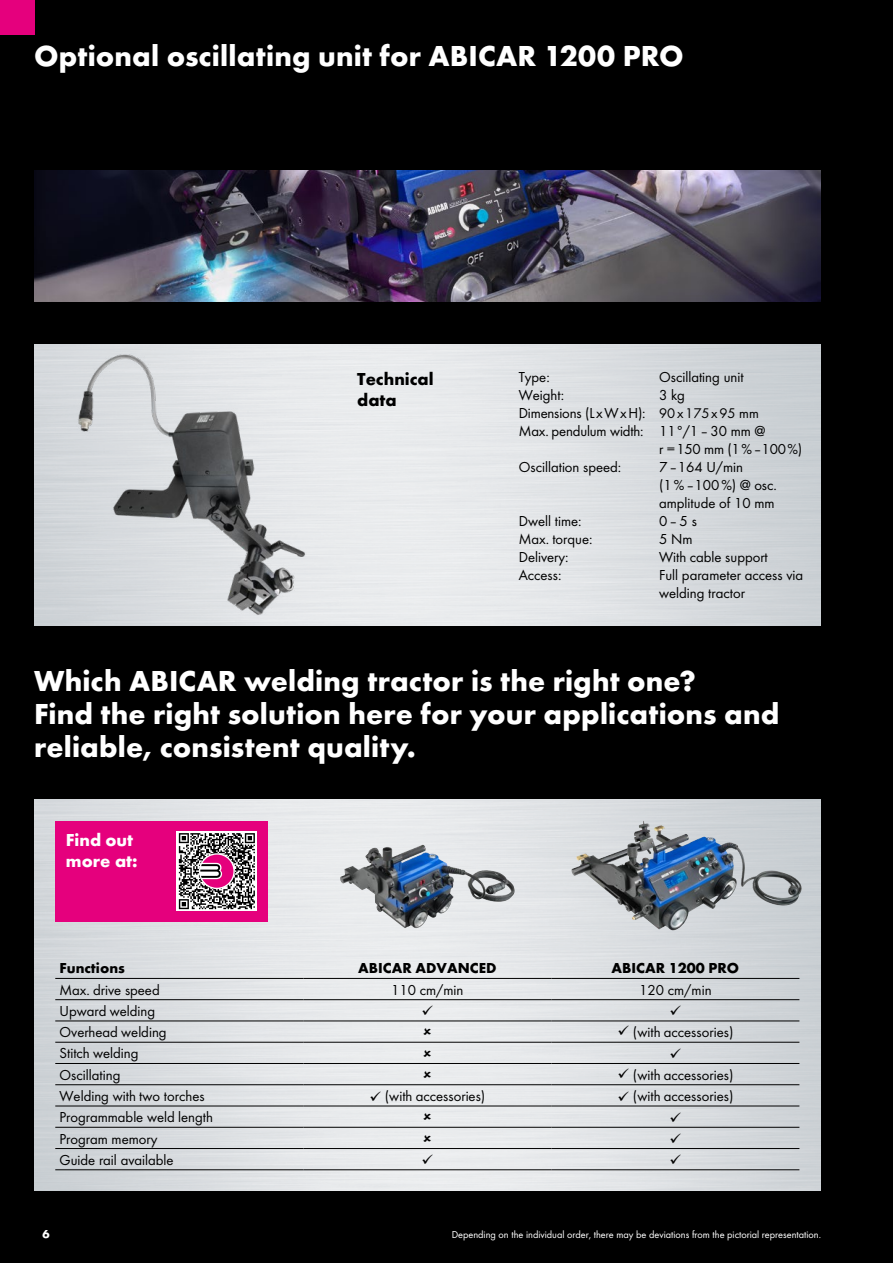
<style>
.page{position:relative;width:893px;height:1263px;background:#000}
.page>*{position:absolute;margin:0;border:0;box-sizing:border-box;transform-origin:0 0}
.t1{font:700 30px/33px "Futura TOT";letter-spacing:.005em;color:#fff}
.t2{font:700 18px/21px "Futura TOT";color:#fff}
.t3{font:700 18px/21px "Futura TOT";color:#000}
.t4{font:15px/18px "Futura TOT Boo";color:#000}
.t5{font:700 15px "Futura TOT";color:#000}
.t6{font:700 12px "Futura TOT";color:#fff}
.t7{font:10.5px "Futura TOT Boo";color:#fff}
.s1{font-size:14.55px}
</style>
<div class="page">
<div style="left:0;top:0;width:34px;height:34px;background:#e5007d"></div>
<img style="left:34px;top:344px;width:787px;height:281px">
<img style="left:34px;top:799px;width:787px;height:392px">
<img style="left:365px;top:845px;width:58px;height:13px">
<img style="left:571px;top:821px;width:87px;height:108px">
<img style="left:66px;top:344px;width:247px;height:280px">
<img style="left:34px;top:170px;width:787px;height:132px">
<hr style="left:55px;top:978px;width:248px;height:1px;background:#000">
<hr style="left:303px;top:978px;width:248px;height:1px;background:#000">
<hr style="left:551px;top:978px;width:248px;height:1px;background:#000">
<hr style="left:55px;top:999px;width:248px;height:1px;background:#000">
<hr style="left:303px;top:999px;width:248px;height:1px;background:#000">
<hr style="left:551px;top:999px;width:248px;height:1px;background:#000">
<hr style="left:55px;top:1020px;width:248px;height:1px;background:#000">
<hr style="left:303px;top:1020px;width:248px;height:1px;background:#000">
<hr style="left:551px;top:1020px;width:248px;height:1px;background:#000">
<hr style="left:55px;top:1042px;width:248px;height:1px;background:#000">
<hr style="left:303px;top:1042px;width:248px;height:1px;background:#000">
<hr style="left:551px;top:1042px;width:248px;height:1px;background:#000">
<hr style="left:55px;top:1063px;width:248px;height:1px;background:#000">
<hr style="left:303px;top:1063px;width:248px;height:1px;background:#000">
<hr style="left:551px;top:1063px;width:248px;height:1px;background:#000">
<hr style="left:55px;top:1084px;width:248px;height:1px;background:#000">
<hr style="left:303px;top:1084px;width:248px;height:1px;background:#000">
<hr style="left:551px;top:1084px;width:248px;height:1px;background:#000">
<hr style="left:55px;top:1105px;width:248px;height:1px;background:#000">
<hr style="left:303px;top:1105px;width:248px;height:1px;background:#000">
<hr style="left:551px;top:1105px;width:248px;height:1px;background:#000">
<hr style="left:55px;top:1127px;width:248px;height:1px;background:#000">
<hr style="left:303px;top:1127px;width:248px;height:1px;background:#000">
<hr style="left:551px;top:1127px;width:248px;height:1px;background:#000">
<hr style="left:55px;top:1148px;width:248px;height:1px;background:#000">
<hr style="left:303px;top:1148px;width:248px;height:1px;background:#000">
<hr style="left:551px;top:1148px;width:248px;height:1px;background:#000">
<hr style="left:55px;top:1169px;width:248px;height:1px;background:#000">
<hr style="left:303px;top:1169px;width:248px;height:1px;background:#000">
<hr style="left:551px;top:1169px;width:248px;height:1px;background:#000">
<div style="left:55px;top:821px;width:213px;height:101px;background:#e5007d"></div>
<svg style="left:177px;top:831px;width:80px;height:80px"></svg>
<svg style="left:179px;top:833px;width:76px;height:76px;background:#8a7580"></svg>
<svg style="left:424px;top:1028px;width:7px;height:7px"></svg>
<svg style="left:424px;top:1049px;width:7px;height:7px"></svg>
<svg style="left:424px;top:1071px;width:7px;height:7px"></svg>
<svg style="left:424px;top:1113px;width:7px;height:7px"></svg>
<svg style="left:424px;top:1134px;width:7px;height:7px"></svg>
<svg style="left:423px;top:1005px;width:10px;height:10px"></svg>
<svg style="left:671px;top:1005px;width:10px;height:10px"></svg>
<svg style="left:671px;top:1048px;width:10px;height:10px"></svg>
<svg style="left:671px;top:1112px;width:10px;height:10px"></svg>
<svg style="left:671px;top:1133px;width:10px;height:10px"></svg>
<svg style="left:423px;top:1154px;width:10px;height:10px"></svg>
<svg style="left:671px;top:1154px;width:10px;height:10px"></svg>
<h1 class="t1" style="left:34px;top:39px;width:651px">Optional oscillating unit for ABICAR 1200 PRO</h1>
<p class="t3" style="left:357px;top:368px;width:78px">Technical data</p>
<p class="t4" style="left:519px;top:368px;width:32px">Type:</p>
<p class="t4" style="left:659px;top:368px;width:86px">Oscillating unit</p>
<p class="t4" style="left:519px;top:386px;width:47px">Weight:</p>
<p class="t4" style="left:659px;top:386px;width:27px">3 kg</p>
<p class="t4" style="left:519px;top:404px;width:242px">Dimensions (LxWxH): <span class="s1">90x175x95 mm</span></p>
<p class="t4" style="left:519px;top:422px;width:248px">Max. pendulum width: 11°/1–30 mm @</p>
<p class="t4" style="left:659px;top:440px;width:145px">r =150 mm (1%–100%)</p>
<p class="t4" style="left:519px;top:458px;width:104px">Oscillation speed:</p>
<p class="t4" style="left:659px;top:458px;width:119px">7–164 U/min (1%–100%) @ osc. amplitude of 10 mm</p>
<p class="t4" style="left:519px;top:512px;width:64px">Dwell time:</p>
<p class="t4" style="left:659px;top:512px;width:39px">0–5 s</p>
<p class="t4" style="left:519px;top:530px;width:75px">Max. torque:</p>
<p class="t4" style="left:659px;top:530px;width:35px">5 Nm</p>
<p class="t4" style="left:519px;top:548px;width:51px">Delivery:</p>
<p class="t4" style="left:659px;top:548px;width:110px">With cable support</p>
<p class="t4" style="left:519px;top:566px;width:44px">Access:</p>
<p class="t4" style="left:659px;top:566px;width:146px">Full parameter access via welding tractor</p>
<h1 class="t1" style="left:34px;top:664px;width:747px">Which ABICAR welding tractor is the right one?<br>Find the right solution here for your applications and reliable, consistent quality.</h1>
<p class="t2" style="left:66px;top:829px;width:73px">Find out more at:</p>
<p class="t5" style="left:60px;top:959px;width:67px">Functions</p>
<p class="t5" style="left:358px;top:959px;width:140px">ABICAR ADVANCED</p>
<p class="t5" style="left:612px;top:959px;width:129px">ABICAR 1200 PRO</p>
<p class="t4" style="left:60px;top:980px;width:102px">Max. drive speed</p>
<p class="t4" style="left:391px;top:980px;width:74px">110 cm/min</p>
<p class="t4" style="left:639px;top:980px;width:74px">120 cm/min</p>
<p class="t4" style="left:60px;top:1002px;width:97px">Upward welding</p>
<p class="t4" style="left:60px;top:1023px;width:109px">Overhead welding</p>
<p class="t4" style="left:617px;top:1023px;width:117px">✓ (with accessories)</p>
<p class="t4" style="left:60px;top:1044px;width:81px">Stitch welding</p>
<p class="t4" style="left:60px;top:1066px;width:62px">Oscillating</p>
<p class="t4" style="left:617px;top:1066px;width:117px">✓ (with accessories)</p>
<p class="t4" style="left:60px;top:1087px;width:147px">Welding with two torches</p>
<p class="t4" style="left:369px;top:1087px;width:117px">✓ (with accessories)</p>
<p class="t4" style="left:617px;top:1087px;width:117px">✓ (with accessories)</p>
<p class="t4" style="left:60px;top:1108px;width:155px">Programmable weld length</p>
<p class="t4" style="left:60px;top:1129px;width:99px">Program memory</p>
<p class="t4" style="left:60px;top:1151px;width:116px">Guide rail available</p>
<p class="t6" style="left:43px;top:1227px;width:9px">6</p>
<p class="t7" style="left:452px;top:1229px;width:371px">Depending on the individual order, there may be deviations from the pictorial representation.</p>
</div>
